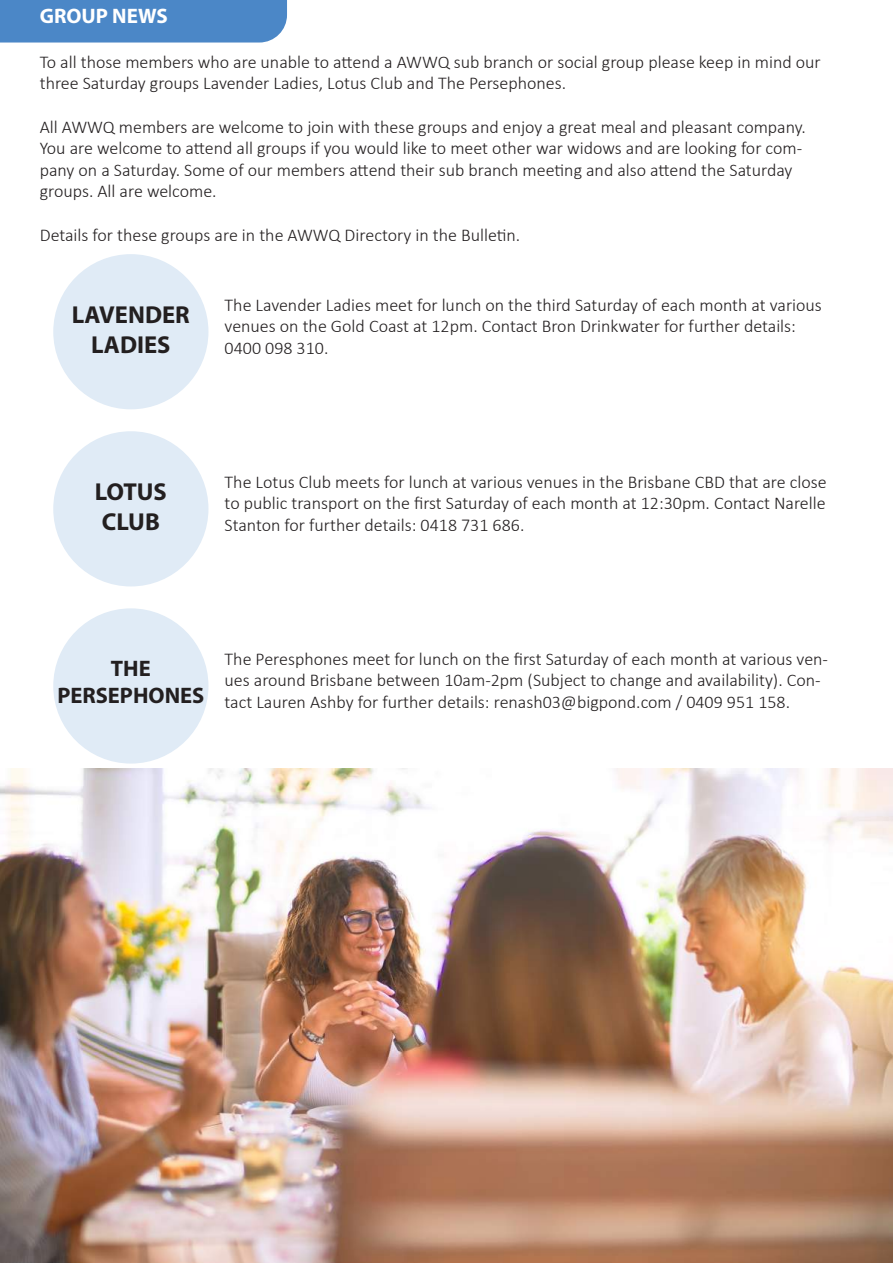
<style>
.page{position:relative;width:893px;height:1263px;background:#fff}
.page>*{position:absolute;margin:0;border:0;box-sizing:border-box;transform-origin:0 0}
.t1{font:700 24.6px/29.4px "Myriad Pro";color:#231f20}
.t2{font:700 22.5px/27px "Myriad Pro";color:#231f20;text-align:center}
.t3{font:700 21px "Myriad Pro";color:#fff}
.t4{font:300 18px/21.6px "Calibri";color:#231f20}
</style>
<div class="page">
<div style="left:0;top:0;width:287px;height:43px;background:#4b87c7"></div>
<img style="left:0;top:769px;width:893px;height:494px">
<div style="left:53px;top:431px;width:155px;height:155px;background:#e0ebf6;border-radius:50%"></div>
<div style="left:53px;top:254px;width:155px;height:155px;background:#e0ebf6;border-radius:50%"></div>
<div style="left:53px;top:608px;width:155px;height:155px;background:#e0ebf6;border-radius:50%"></div>
<p class="t3" style="left:40px;top:4px;width:130px">GROUP NEWS</p>
<p class="t4" style="left:40px;top:51px;width:783px">To all those members who are unable to attend a AWWQ sub branch or social group please keep in mind our three Saturday groups Lavender Ladies, Lotus Club and The Persephones.</p>
<p class="t4" style="left:40px;top:116px;width:768px">All AWWQ members are welcome to join with these groups and enjoy a great meal and pleasant company.<br>You are welcome to attend all groups if you would like to meet other war widows and are looking for com&shy;pany on a Saturday. Some of our members attend their sub branch meeting and also attend the Saturday groups. All are welcome.</p>
<p class="t4" style="left:40px;top:224px;width:482px">Details for these groups are in the AWWQ Directory in the Bulletin.</p>
<h1 class="t1" style="left:72px;top:301px;width:119px;text-align:center">LAVENDER<br>LADIES</h1>
<p class="t4" style="left:225px;top:294px;width:599px">The Lavender Ladies meet for lunch on the third Saturday of each month at various venues on the Gold Coast at 12pm. Contact Bron Drinkwater for further details:<br>0400 098 310.</p>
<h1 class="t1" style="left:95px;top:478px;width:74px">LOTUS<br>CLUB</h1>
<p class="t4" style="left:225px;top:471px;width:604px;text-align:justify">The Lotus Club meets for lunch at various venues in the Brisbane CBD that are close to public transport on the first Saturday of each month at 12:30pm. Contact Narelle Stanton for further details: 0418 731 686.</p>
<p class="t2" style="left:57px;top:655px;width:148px">THE<br>PERSEPHONES</p>
<p class="t4" style="left:225px;top:648px;width:605px">The Peresphones meet for lunch on the first Saturday of each month at various ven&shy;ues around Brisbane between 10am-2pm (Subject to change and availability). Con&shy;tact Lauren Ashby for further details: renash03@bigpond.com / 0409 951 158.</p>
</div>
